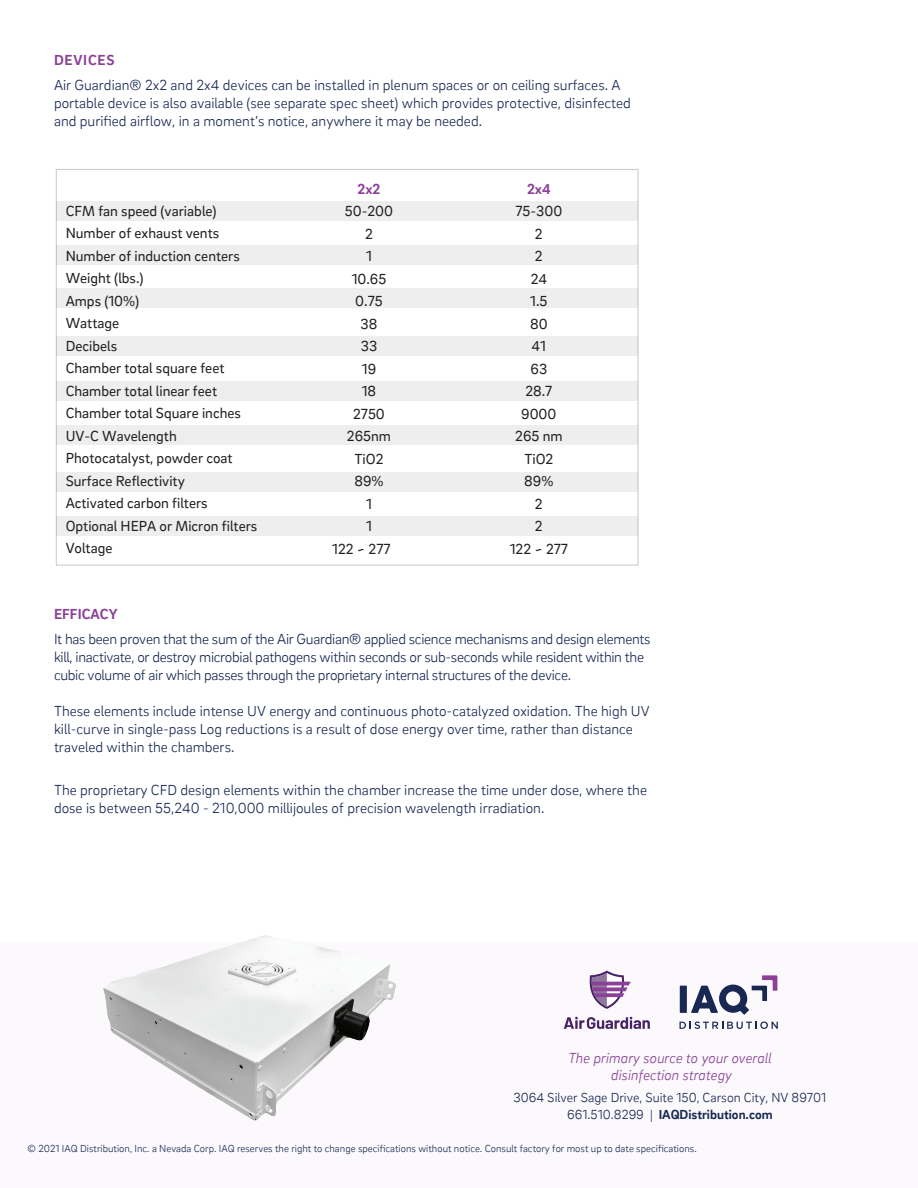
<style>
.page{position:relative;width:918px;height:1188px;background:#fff}
.page>*{position:absolute;margin:0;border:0;box-sizing:border-box;transform-origin:0 0}
.Body_Copy{font:300 15px/18px "Brix Sans";color:#182852}
.t1{font:15px/22.5px "Brix Sans";color:#231f20}
.Body_Copy-2{font:300 15px/18px "Brix Sans";letter-spacing:-.02em;color:#182852}
.Subhead{font:italic 300 15px/16.5px "Brix Sans";color:#8b4198;text-align:center}
.Subhead-2{font:700 15px "Brix Sans";color:#8b4198}
.Subhead-3{font:700 15px "Brix Sans";letter-spacing:.05em;color:#8b4198}
.t2{font:700 15px "Brix Sans";color:#8d4199}
.Bullets{font:300 13.5px/16.5px "Brix Sans";color:#182852;text-align:center}
.Bullets-2{font:300 10.5px "Brix Sans";color:#182852}
.s1{font-weight:700;color:#8d4199}
.s2{font-weight:700}
</style>
<div class="page">
<div style="left:56px;top:201px;width:582px;height:20px;background:#eee"></div>
<div style="left:56px;top:246px;width:582px;height:19px;background:#eee"></div>
<div style="left:56px;top:289px;width:582px;height:19px;background:#eee"></div>
<div style="left:56px;top:337px;width:582px;height:19px;background:#eee"></div>
<div style="left:56px;top:381px;width:582px;height:20px;background:#eee"></div>
<div style="left:56px;top:425px;width:582px;height:20px;background:#eee"></div>
<div style="left:56px;top:472px;width:582px;height:20px;background:#eee"></div>
<div style="left:56px;top:517px;width:582px;height:19px;background:#eee"></div>
<div style="left:0;top:943px;width:918px;height:245px;background:#fbf9fc"></div>
<svg style="left:680px;top:975px;width:97px;height:40px"></svg>
<svg style="left:680px;top:1022px;width:98px;height:7px"></svg>
<img style="left:104px;top:936px;width:292px;height:184px">
<svg style="left:590px;top:970px;width:41px;height:39px"></svg>
<svg style="left:564px;top:1017px;width:86px;height:12px"></svg>
<p class="Subhead-3" style="left:54px;top:50px;width:62px">DEVICES</p>
<p class="Body_Copy" style="left:54px;top:75px;width:579px">Air Guardian® 2x2 and 2x4 devices can be installed in plenum spaces or on ceiling surfaces. A portable device is also available (see separate spec sheet) which provides protective, disinfected and purified airflow, in a moment’s notice, anywhere it may be needed.</p>
<p class="t1" style="left:66px;top:199px;width:193px">CFM fan speed (variable)<br>Number of exhaust vents<br>Number of induction centers<br>Weight (lbs.)<br>Amps (10%)<br>Wattage<br>Decibels<br>Chamber total square feet<br>Chamber total linear feet<br>Chamber total Square inches<br>UV-C Wavelength<br>Photocatalyst, powder coat<br>Surface Reflectivity<br>Activated carbon filters<br>Optional HEPA or Micron filters<br>Voltage</p>
<p class="t2" style="left:358px;top:179px;width:24px">2x2</p>
<p class="t1" style="left:345px;top:199px;width:50px">50-200</p>
<p class="t1" style="left:365px;top:222px;width:9px">2</p>
<p class="t1" style="left:366px;top:244px;width:7px">1</p>
<p class="t1" style="left:352px;top:267px;width:36px">10.65</p>
<p class="t1" style="left:355px;top:289px;width:29px">0.75</p>
<p class="t1" style="left:361px;top:312px;width:18px">38</p>
<p class="t1" style="left:361px;top:334px;width:18px">33</p>
<p class="t1" style="left:362px;top:357px;width:16px">19</p>
<p class="t1" style="left:362px;top:379px;width:16px">18</p>
<p class="t1" style="left:353px;top:402px;width:33px">2750</p>
<p class="t1" style="left:347px;top:424px;width:46px">265nm</p>
<p class="t1" style="left:355px;top:447px;width:30px">TiO2</p>
<p class="t1" style="left:354px;top:469px;width:31px">89%</p>
<p class="t1" style="left:366px;top:492px;width:7px">1</p>
<p class="t1" style="left:366px;top:514px;width:7px">1</p>
<p class="t1" style="left:332px;top:537px;width:60px">122 ~ 277</p>
<p class="t1" style="left:510px;top:177px;width:60px;text-align:center"><span class="s1">2x4<br></span>75-300<br>2<br>2<br>24<br>1.5<br>80<br>41<br>63<br>28.7<br>9000<br>265 nm<br>TiO2<br>89%<br>2<br>2<br>122 ~ 277</p>
<p class="Subhead-2" style="left:54px;top:604px;width:65px">EFFICACY</p>
<p class="Body_Copy-2" style="left:54px;top:629px;width:598px">It has been proven that the sum of the Air Guardian® applied science mechanisms and design elements kill, inactivate, or destroy microbial pathogens within seconds or sub-seconds while resident within the cubic volume of air which passes through the proprietary internal structures of the device.</p>
<p class="Body_Copy" style="left:54px;top:701px;width:597px">These elements include intense UV energy and continuous photo-catalyzed oxidation. The high UV kill-curve in single-pass Log reductions is a result of dose energy over time, rather than distance traveled within the chambers.</p>
<p class="Body_Copy" style="left:54px;top:780px;width:595px">The proprietary CFD design elements within the chamber increase the time under dose, where the dose is between 55,240 - 210,000 millijoules of precision wavelength irradiation.</p>
<p class="Subhead" style="left:568px;top:1049px;width:205px">The primary source to your overall disinfection strategy</p>
<p class="Bullets" style="left:513px;top:1089px;width:315px">3064 Silver Sage Drive, Suite 150, Carson City, NV 89701<br>661.510.8299 | <span class="s2">IAQDistribution.com</span></p>
<p class="Bullets-2" style="left:28px;top:1142px;width:671px">© 2021 IAQ Distribution, Inc. a Nevada Corp. IAQ reserves the right to change specifications without notice. Consult factory for most up to date specifications.</p>
</div>
